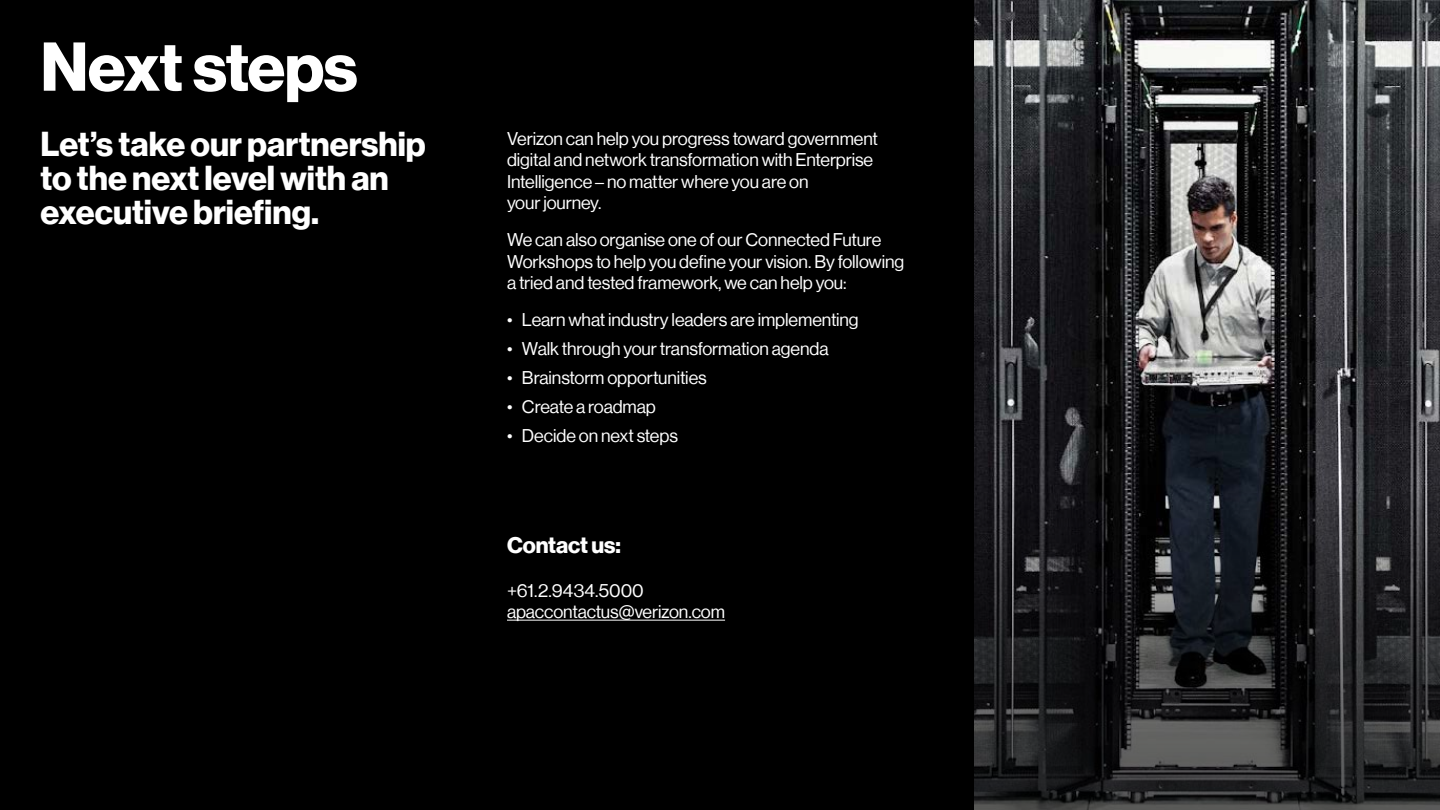
<style>
.page{position:relative;width:1440px;height:810px;background:#fff}
.page>*{position:absolute;margin:0;border:0;box-sizing:border-box;transform-origin:0 0}
.t1{font:700 67.5px "Verizon NH Ge DS";letter-spacing:-.02em;color:#fff}
.t2{font:700 33.75px/33.8px "Verizon NH Ge DS";color:#fff}
.t3{font:700 22.5px "Verizon NH Ge DS";letter-spacing:-.005em;color:#fff}
.t4{font:18px/21.6px "Verizon NH Ge DS";letter-spacing:-.005em;color:#fff}
</style>
<div class="page">
<img style="left:974px;top:0;width:466px;height:486px">
<div style="left:0;top:0;width:974px;height:810px;background:#000"></div>
<svg style="left:974px;top:486px;width:466px;height:324px;background:#212225"></svg>
<hr style="left:507px;top:620px;width:218px;height:1px;background:#fff">
<h1 class="t1" style="left:40px;top:28px;width:319px">Next steps</h1>
<h2 class="t2" style="left:40px;top:127px;width:387px">Let’s take our partnership to the next level with an executive briefing.</h2>
<p class="t4" style="left:507px;top:127px;width:373px">Verizon can help you progress toward government digital and network transformation with Enterprise Intelligence – no matter where you are on<br>your journey.</p>
<p class="t4" style="left:507px;top:229px;width:399px">We can also organise one of our Connected Future<br>Workshops to help you define your vision. By following a tried and tested framework, we can help you:</p>
<p class="t4" style="left:507px;top:308px;width:353px">• Learn what industry leaders are implementing</p>
<p class="t4" style="left:507px;top:337px;width:323px">• Walk through your transformation agenda</p>
<p class="t4" style="left:507px;top:367px;width:201px">• Brainstorm opportunities</p>
<p class="t4" style="left:507px;top:396px;width:150px">• Create a roadmap</p>
<p class="t4" style="left:507px;top:425px;width:172px">• Decide on next steps</p>
<p class="t3" style="left:507px;top:532px;width:116px">Contact us:</p>
<p class="t4" style="left:507px;top:579px;width:220px">+61.2.9434.5000 apaccontactus@verizon.com</p>
</div>
